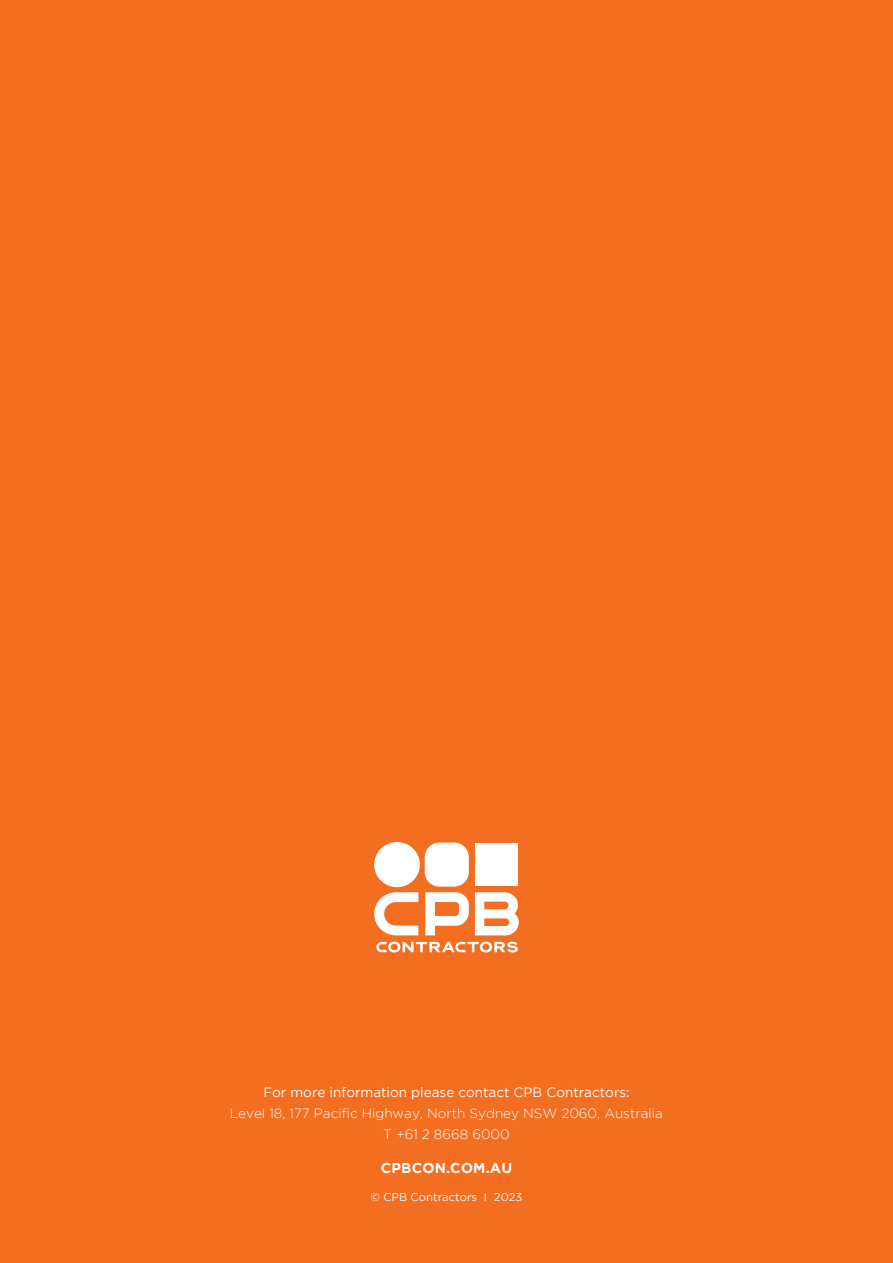
<style>
.page{position:relative;width:893px;height:1263px;background:#f36e21}
.page>*{position:absolute;margin:0;border:0;box-sizing:border-box;transform-origin:0 0}
.t1{font:700 14.25px "Gotham";letter-spacing:.015em;color:#fff}
.t2{font:300 13.5px/21px "Gotham";color:#fff;text-align:center}
.t3{font:13.5px "Gotham";color:#fff}
.t4{font:11.25px "Gotham";color:#fff}
</style>
<div class="page">
<div style="left:475px;top:843px;width:42px;height:43px;background:#fff"></div>
<div style="left:374px;top:842px;width:46px;height:45px;background:#fff;border-radius:50%"></div>
<svg style="left:475px;top:892px;width:44px;height:43px"></svg>
<svg style="left:374px;top:892px;width:44px;height:43px"></svg>
<svg style="left:425px;top:842px;width:44px;height:93px"></svg>
<svg style="left:376px;top:942px;width:142px;height:10px"></svg>
<p class="t3" style="left:263px;top:1085px;width:368px">For more information please contact CPB Contractors:</p>
<p class="t2" style="left:230px;top:1102px;width:435px">Level 18, 177 Pacific Highway, North Sydney NSW 2060, Australia<br>T +61 2 8668 6000</p>
<p class="t1" style="left:381px;top:1160px;width:133px">CPBCON.COM.AU</p>
<p class="t4" style="left:371px;top:1191px;width:153px">© CPB Contractors I 2023</p>
</div>
